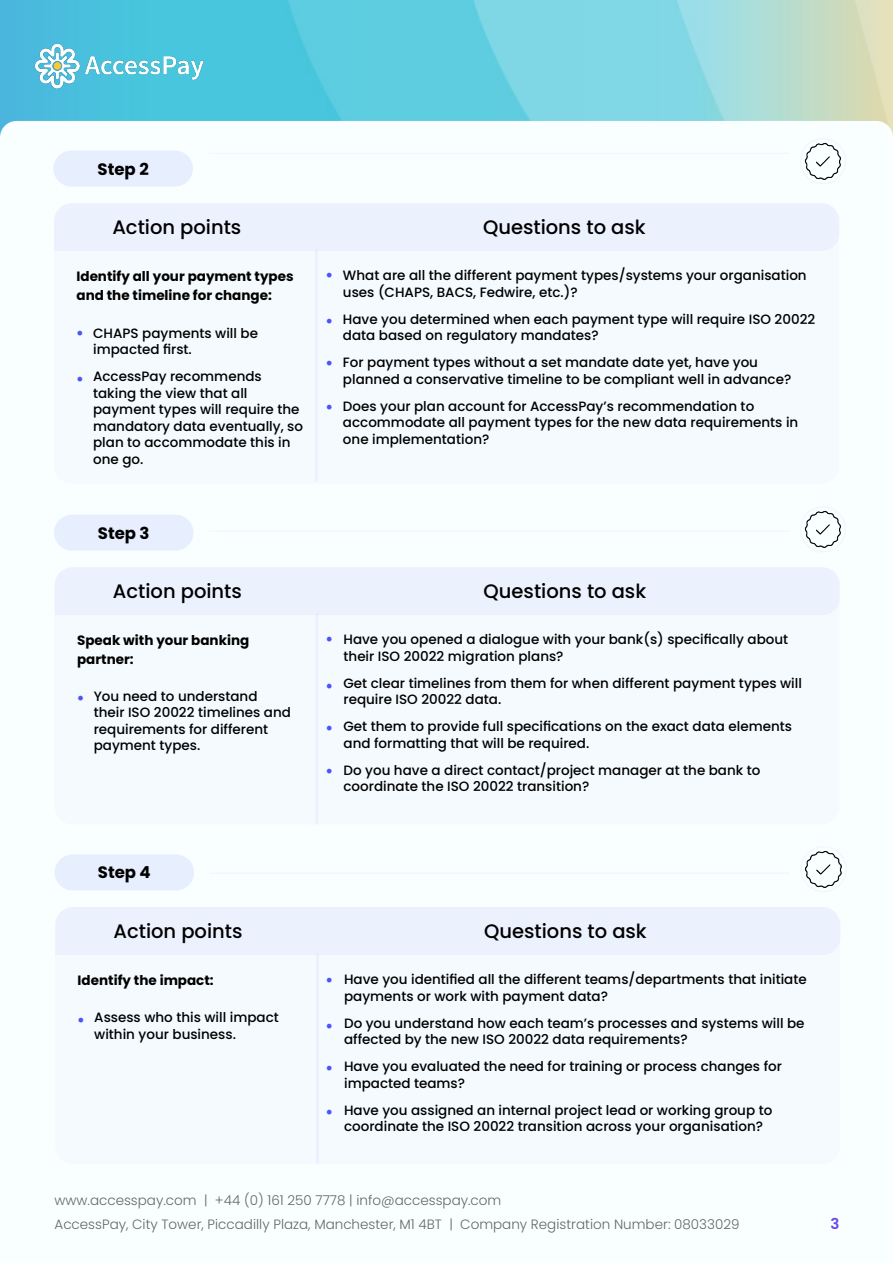
<style>
.page{position:relative;width:893px;height:1263px;background:#fff}
.page>*{position:absolute;margin:0;border:0;box-sizing:border-box;transform-origin:0 0}
.t1{font:500 19.5px "Poppins";color:#000}
.t2{font:18px "Minion Pro";color:#4a56f7}
.t3{font:700 16.5px "Poppins";color:#000}
.t4{font:600 15px "Poppins";color:#6847ed}
.t5{font:500 13.5px/16.5px "Poppins";color:#000}
.t6{font:300 13.5px/24px "Poppins";color:#666}
.t7{font:700 13.5px/19.5px "Poppins";color:#000}
</style>
<div class="page">
<img style="left:0;top:0;width:893px;height:121px">
<img style="left:22px;top:11px;width:192px;height:110px">
<hr style="left:209px;top:152px;width:581px;height:2px;background:#4a56f7">
<div style="left:56px;top:205px;width:781px;height:277px;background:#f4fafe;border-radius:16px"></div>
<div style="left:54px;top:203px;width:785px;height:281px;border:3px solid #4a56f7;border-radius:16px"></div>
<svg style="left:54px;top:203px;width:786px;height:50px"></svg>
<div style="left:55px;top:152px;width:136px;height:33px;background:#e7eefe;border-radius:16px"></div>
<div style="left:53px;top:151px;width:140px;height:36px;border:3px solid #4a56f7;border-radius:16px"></div>
<hr style="left:315px;top:249px;width:3px;height:233px;background:#4a56f7">
<hr style="left:209px;top:530px;width:581px;height:2px;background:#4a56f7">
<div style="left:56px;top:569px;width:782px;height:254px;background:#f4fafe;border-radius:16px"></div>
<div style="left:55px;top:567px;width:784px;height:257px;border:3px solid #4a56f7;border-radius:16px"></div>
<svg style="left:54px;top:567px;width:786px;height:50px"></svg>
<div style="left:56px;top:516px;width:136px;height:33px;background:#e7eefe;border-radius:16px"></div>
<div style="left:54px;top:515px;width:140px;height:36px;border:3px solid #4a56f7;border-radius:16px"></div>
<hr style="left:315px;top:613px;width:3px;height:211px;background:#4a56f7">
<div style="left:800px;top:138px;width:46px;height:46px;border:2px solid #4a56f7;border-radius:50%"></div>
<div style="left:800px;top:506px;width:46px;height:47px;border:2px solid #4a56f7;border-radius:50%"></div>
<div style="left:57px;top:908px;width:782px;height:255px;background:#f4fafe;border-radius:16px"></div>
<div style="left:55px;top:907px;width:785px;height:257px;border:3px solid #4a56f7;border-radius:16px"></div>
<svg style="left:55px;top:907px;width:786px;height:49px"></svg>
<div style="left:56px;top:856px;width:137px;height:33px;background:#e7eefe;border-radius:16px"></div>
<div style="left:55px;top:854px;width:139px;height:36px;border:3px solid #4a56f7;border-radius:16px"></div>
<hr style="left:316px;top:953px;width:3px;height:211px;background:#4a56f7">
<div style="left:800px;top:846px;width:47px;height:46px;border:2px solid #4a56f7;border-radius:50%"></div>
<hr style="left:209px;top:872px;width:581px;height:2px;background:#4a56f7">
<img style="left:802px;top:140px;width:42px;height:42px">
<img style="left:802px;top:508px;width:42px;height:42px">
<img style="left:802px;top:848px;width:42px;height:42px">
<p class="t3" style="left:98px;top:159px;width:53px">Step 2</p>
<h1 class="t1" style="left:112px;top:216px;width:130px">Action points</h1>
<h1 class="t1" style="left:483px;top:216px;width:164px">Questions to ask</h1>
<p class="t7" style="left:77px;top:266px;width:219px">Identify all your payment types and the timeline for change:</p>
<h2 class="t2" style="left:77px;top:319px;width:9px">•</h2>
<h2 class="t2" style="left:77px;top:366px;width:9px">•</h2>
<p class="t5" style="left:93px;top:325px;width:166px">CHAPS payments will be impacted first.</p>
<p class="t5" style="left:93px;top:368px;width:211px">AccessPay recommends taking the view that all payment types will require the mandatory data eventually, so plan to accommodate this in one go.</p>
<h2 class="t2" style="left:326px;top:261px;width:9px">•</h2>
<h2 class="t2" style="left:326px;top:307px;width:9px">•</h2>
<h2 class="t2" style="left:326px;top:349px;width:9px">•</h2>
<h2 class="t2" style="left:326px;top:393px;width:9px">•</h2>
<p class="t5" style="left:343px;top:267px;width:465px">What are all the different payment types/systems your organisation uses (CHAPS, BACS, Fedwire, etc.)?</p>
<p class="t5" style="left:343px;top:311px;width:474px">Have you determined when each payment type will require ISO 20022 data based on regulatory mandates?</p>
<p class="t5" style="left:343px;top:354px;width:450px">For payment types without a set mandate date yet, have you planned a conservative timeline to be compliant well in advance?</p>
<p class="t5" style="left:343px;top:398px;width:457px">Does your plan account for AccessPay’s recommendation to accommodate all payment types for the new data requirements in one implementation?</p>
<p class="t3" style="left:98px;top:523px;width:53px">Step 3</p>
<h1 class="t1" style="left:113px;top:580px;width:130px">Action points</h1>
<h1 class="t1" style="left:484px;top:580px;width:164px">Questions to ask</h1>
<p class="t7" style="left:77px;top:630px;width:174px">Speak with your banking partner:</p>
<h2 class="t2" style="left:77px;top:684px;width:9px">•</h2>
<p class="t5" style="left:94px;top:688px;width:199px">You need to understand their ISO 20022 timelines and requirements for different payment types.</p>
<h2 class="t2" style="left:326px;top:626px;width:9px">•</h2>
<h2 class="t2" style="left:326px;top:672px;width:9px">•</h2>
<h2 class="t2" style="left:326px;top:714px;width:9px">•</h2>
<h2 class="t2" style="left:326px;top:758px;width:9px">•</h2>
<p class="t5" style="left:344px;top:631px;width:446px">Have you opened a dialogue with your bank(s) specifically about their ISO 20022 migration plans?</p>
<p class="t5" style="left:344px;top:675px;width:460px">Get clear timelines from them for when different payment types will require ISO 20022 data.</p>
<p class="t5" style="left:344px;top:718px;width:450px">Get them to provide full specifications on the exact data elements and formatting that will be required.</p>
<p class="t5" style="left:344px;top:762px;width:418px">Do you have a direct contact/project manager at the bank to coordinate the ISO 20022 transition?</p>
<p class="t3" style="left:98px;top:863px;width:54px">Step 4</p>
<h1 class="t1" style="left:114px;top:920px;width:130px">Action points</h1>
<h1 class="t1" style="left:484px;top:920px;width:164px">Questions to ask</h1>
<p class="t7" style="left:78px;top:970px;width:138px">Identify the impact:</p>
<h2 class="t2" style="left:78px;top:1006px;width:9px">•</h2>
<p class="t5" style="left:94px;top:1009px;width:186px">Assess who this will impact within your business.</p>
<h2 class="t2" style="left:326px;top:966px;width:9px">•</h2>
<h2 class="t2" style="left:326px;top:1012px;width:9px">•</h2>
<h2 class="t2" style="left:326px;top:1054px;width:9px">•</h2>
<h2 class="t2" style="left:326px;top:1098px;width:9px">•</h2>
<p class="t5" style="left:344px;top:971px;width:464px">Have you identified all the different teams/departments that initiate payments or work with payment data?</p>
<p class="t5" style="left:344px;top:1015px;width:462px">Do you understand how each team’s processes and systems will be affected by the new ISO 20022 data requirements?</p>
<p class="t5" style="left:344px;top:1058px;width:439px">Have you evaluated the need for training or process changes for impacted teams?</p>
<p class="t5" style="left:344px;top:1102px;width:430px">Have you assigned an internal project lead or working group to coordinate the ISO 20022 transition across your organisation?</p>
<p class="t6" style="left:55px;top:1188px;width:686px">www.accesspay.com | +44 (0) 161 250 7778 | info@accesspay.com<br>AccessPay, City Tower, Piccadilly Plaza, Manchester, M1 4BT | Company Registration Number: 08033029</p>
<p class="t4" style="left:831px;top:1215px;width:10px">3</p>
</div>
